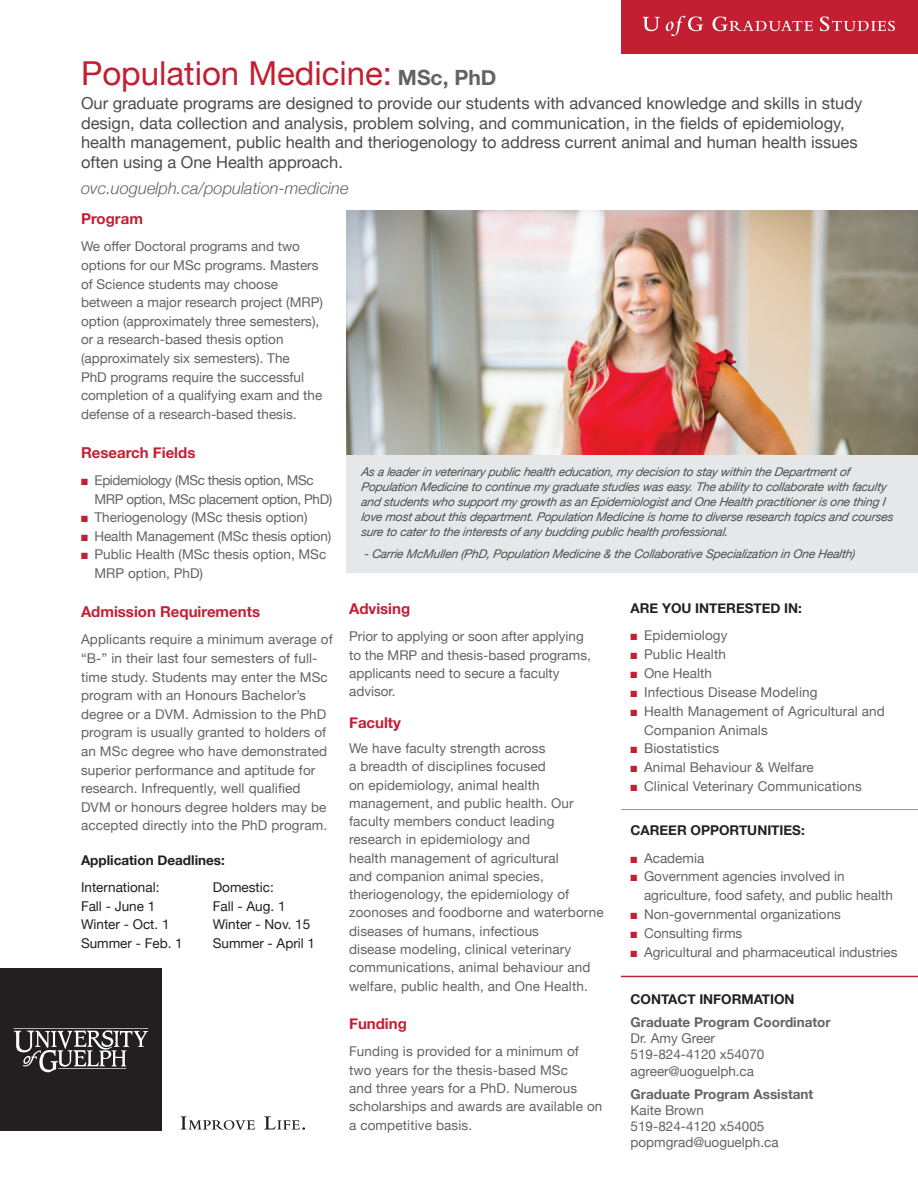
<style>
.page{position:relative;width:918px;height:1188px;background:#fff}
.page>*{position:absolute;margin:0;border:0;box-sizing:border-box;transform-origin:0 0}
.t1{font:33px "Helvetica Neue";color:#c31f32}
.Introduction__9pt_af{font:16.5px/19.5px "Helvetica Neue";color:#4b4c4d}
.t2{font:italic 300 16.5px "Helvetica Neue";color:#636366}
.Subhead_1__6pt_after{font:700 15px "Helvetica Neue";color:#c31f32}
.t3{font:13.5px/18.6px "Helvetica Neue";letter-spacing:.01em;color:#636366}
.Subhead_1__6pt_after-2{font:13.5px "Helvetica Neue";color:#231f20}
.Subhead_1__6pt_after-3{font:700 13.5px "Helvetica Neue";color:#231f20}
.t4{font:13.5px/18.6px "Helvetica Neue";letter-spacing:-.03em;color:#636366}
.t5{font:700 13.5px "Helvetica Neue";color:#636366}
.t6{font:13.5px "Helvetica Neue";letter-spacing:-.01em;color:#636366}
.t7{font:italic 12px/15px "Helvetica Neue";letter-spacing:-.01em;color:#4b4c4d}
.s1{font-weight:700;font-size:21px;color:#636366}
.s2{color:#c31f32}
</style>
<div class="page">
<hr style="left:621px;top:809px;width:297px;height:1px;background:#939598">
<hr style="left:621px;top:976px;width:297px;height:1px;background:#c31f32">
<img style="left:346px;top:211px;width:572px;height:244px">
<div style="left:346px;top:455px;width:572px;height:117px;background:#e6e7e9"></div>
<div style="left:0;top:968px;width:162px;height:163px;background:#231f20"></div>
<svg style="left:13px;top:1028px;width:135px;height:44px"></svg>
<svg style="left:181px;top:1116px;width:74px;height:14px"></svg>
<svg style="left:264px;top:1116px;width:41px;height:14px"></svg>
<div style="left:621px;top:0;width:297px;height:54px;background:#c31f32"></div>
<svg style="left:643px;top:15px;width:252px;height:21px"></svg>
<p class="t1" style="left:81px;top:50px;width:417px">Population Medicine: <span class="s1">MSc, PhD</span></p>
<p class="Introduction__9pt_af" style="left:81px;top:95px;width:783px">Our graduate programs are designed to provide our students with advanced knowledge and skills in study design, data collection and analysis, problem solving, and communication, in the fields of epidemiology, health management, public health and theriogenology to address current animal and human health issues often using a One Health approach.</p>
<p class="t2" style="left:81px;top:175px;width:269px">ovc.uoguelph.ca/population-medicine</p>
<p class="Subhead_1__6pt_after" style="left:81px;top:207px;width:63px">Program</p>
<p class="t3" style="left:81px;top:238px;width:244px">We offer Doctoral programs and two options for our MSc programs. Masters of Science students may choose between a major research project (MRP) option (approximately three semesters), or a research-based thesis option (approximately six semesters). The<br>PhD programs require the successful completion of a qualifying exam and the defense of a research-based thesis.</p>
<p class="Subhead_1__6pt_after" style="left:81px;top:440px;width:116px">Research Fields</p>
<p class="t4" style="left:94px;top:472px;width:239px;text-indent:-14px"><span class="s2">■</span> Epidemiology (MSc thesis option, MSc<br>MRP option, MSc placement option, PhD)</p>
<p class="t3" style="left:81px;top:509px;width:228px"><span class="s2">■</span> Theriogenology (MSc thesis option)</p>
<p class="t6" style="left:81px;top:526px;width:252px"><span class="s2">■</span> Health Management (MSc thesis option)</p>
<p class="t3" style="left:94px;top:546px;width:233px;text-indent:-14px"><span class="s2">■</span> Public Health (MSc thesis option, MSc<br>MRP option, PhD)</p>
<p class="Subhead_1__6pt_after" style="left:81px;top:600px;width:181px">Admission Requirements</p>
<p class="t3" style="left:81px;top:631px;width:253px">Applicants require a minimum average of “B-” in their last four semesters of full&shy;time study. Students may enter the MSc program with an Honours Bachelor’s degree or a DVM. Admission to the PhD program is usually granted to holders of an MSc degree who have demonstrated superior performance and aptitude for research. Infrequently, well qualified DVM or honours degree holders may be accepted directly into the PhD program.</p>
<p class="Subhead_1__6pt_after-3" style="left:81px;top:849px;width:145px">Application Deadlines:</p>
<p class="Subhead_1__6pt_after-2" style="left:81px;top:878px;width:80px">International:</p>
<p class="Subhead_1__6pt_after-2" style="left:81px;top:896px;width:76px">Fall - June 1</p>
<p class="Subhead_1__6pt_after-2" style="left:81px;top:915px;width:90px">Winter - Oct. 1</p>
<p class="Subhead_1__6pt_after-2" style="left:81px;top:933px;width:103px">Summer - Feb. 1</p>
<p class="t7" style="left:361px;top:465px;width:536px">As a leader in veterinary p ublic health education, my decision to stay within the Department of<br>Pop ulation Medicine to continue my graduate studies was easy. The ability to collaborate with faculty and students who supp ort my growth as an Epidemiologist and One Health practitioner is one thing I love most about this department. Pop ulation Medicine is home to diverse research topics and courses sure to cater to the interests of any budding p ublic health professional.</p>
<p class="t7" style="left:364px;top:547px;width:492px">- Carrie McMullen (PhD, Pop ulation Medicine &amp; the Collaborative Sp ecialization in One Health)</p>
<p class="Subhead_1__6pt_after-3" style="left:631px;top:597px;width:173px">ARE YOU INTERESTED IN:</p>
<p class="t3" style="left:631px;top:627px;width:98px"><span class="s2">■</span> Epidemiology</p>
<p class="t3" style="left:631px;top:646px;width:97px"><span class="s2">■</span> Public Health</p>
<p class="t3" style="left:631px;top:665px;width:83px"><span class="s2">■</span> One Health</p>
<p class="t3" style="left:631px;top:684px;width:189px"><span class="s2">■</span> Infectious Disease Modeling</p>
<p class="t3" style="left:644px;top:702px;width:242px;text-indent:-14px"><span class="s2">■</span> Health Management of Agricultural and<br>Companion Animals</p>
<p class="t3" style="left:631px;top:740px;width:90px"><span class="s2">■</span> Biostatistics</p>
<p class="t3" style="left:631px;top:759px;width:185px"><span class="s2">■</span> Animal Behaviour &amp; Welfare</p>
<p class="t3" style="left:631px;top:778px;width:233px"><span class="s2">■</span> Clinical Veterinary Communications</p>
<p class="Subhead_1__6pt_after-3" style="left:631px;top:819px;width:176px">CAREER OPPORTUNITIES:</p>
<p class="t3" style="left:631px;top:849px;width:75px"><span class="s2">■</span> Academia</p>
<p class="t3" style="left:644px;top:868px;width:250px;text-indent:-14px"><span class="s2">■</span> Government agencies involved in agriculture, food safety, and public health</p>
<p class="t3" style="left:631px;top:906px;width:212px"><span class="s2">■</span> Non-governmental organizations</p>
<p class="t3" style="left:631px;top:925px;width:113px"><span class="s2">■</span> Consulting firms</p>
<p class="t3" style="left:631px;top:944px;width:269px"><span class="s2">■</span> Agricultural and pharmaceutical industries</p>
<p class="Subhead_1__6pt_after-3" style="left:631px;top:989px;width:165px">CONTACT INFORMATION</p>
<p class="t5" style="left:631px;top:1012px;width:202px">Graduate Program Coordinator</p>
<p class="t3" style="left:631px;top:1030px;width:86px">Dr. Amy Greer</p>
<p class="t3" style="left:631px;top:1046px;width:135px">519-824-4120 x54070</p>
<p class="t3" style="left:631px;top:1062px;width:125px">agreer@uoguelph.ca</p>
<p class="t5" style="left:631px;top:1083px;width:184px">Graduate Program Assistant</p>
<p class="t3" style="left:631px;top:1103px;width:150px;line-height:16.2px">Kaite Brown<br>519-824-4120 x54005 popmgrad@uoguelph.ca</p>
<p class="Subhead_1__6pt_after" style="left:349px;top:597px;width:63px">Advising</p>
<p class="t3" style="left:349px;top:628px;width:243px">Prior to applying or soon after applying to the MRP and thesis-based programs, applicants need to secure a faculty advisor.</p>
<p class="Subhead_1__6pt_after" style="left:349px;top:711px;width:53px">Faculty</p>
<p class="t3" style="left:349px;top:740px;width:256px">We have faculty strength across<br>a breadth of disciplines focused<br>on epidemiology, animal health management, and public health. Our faculty members conduct leading research in epidemiology and<br>health management of agricultural<br>and companion animal species, theriogenology, the epidemiology of zoonoses and foodborne and waterborne diseases of humans, infectious<br>disease modeling, clinical veterinary communications, animal behaviour and welfare, public health, and One Health.</p>
<p class="Subhead_1__6pt_after" style="left:349px;top:1012px;width:59px">Funding</p>
<p class="t3" style="left:349px;top:1043px;width:255px">Funding is provided for a minimum of two years for the thesis-based MSc<br>and three years for a PhD. Numerous scholarships and awards are available on a competitive basis.</p>
<p class="Subhead_1__6pt_after-2" style="left:213px;top:878px;width:63px">Domestic:</p>
<p class="Subhead_1__6pt_after-2" style="left:213px;top:896px;width:74px">Fall - Aug. 1</p>
<p class="Subhead_1__6pt_after-2" style="left:213px;top:915px;width:99px">Winter - Nov. 15</p>
<p class="Subhead_1__6pt_after-2" style="left:213px;top:933px;width:104px">Summer - April 1</p>
</div>
